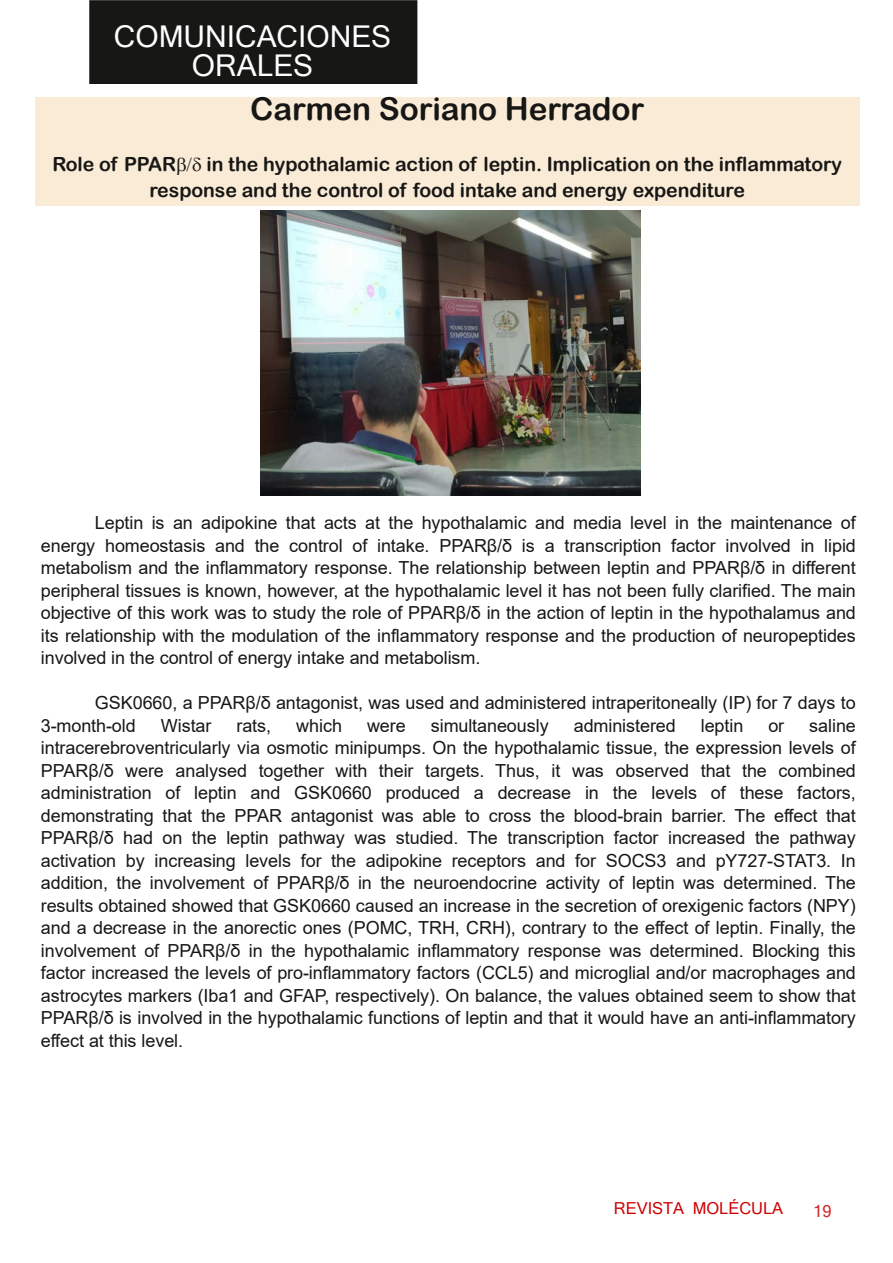
<style>
.page{position:relative;width:893px;height:1263px;background:#fff}
.page>*{position:absolute;margin:0;border:0;box-sizing:border-box;transform-origin:0 0}
.t1{font:31.5px "Arial Rounded MT Bold";letter-spacing:-.005em;color:#171715}
.t2{font:30px/28.8px "Microsoft Sans Serif";color:#fff;text-align:center}
.t3{font:19.5px/25.8px "Arial Rounded MT Bold";color:#171715}
.t4{font:18px/22.5px "Arial";letter-spacing:-.005em;color:#171715;text-align:justify}
.t5{font:16.5px "Microsoft Sans Serif";color:#cd0000}
.t6{font:16.5px "Microsoft Sans Serif";color:#cd2626}
</style>
<div class="page">
<div style="left:90px;top:1px;width:327px;height:82px;background:#171715"></div>
<div style="left:89px;top:0;width:328px;height:84px;border:2px solid #171715"></div>
<div style="left:35px;top:97px;width:825px;height:109px;background:#faebd7"></div>
<img style="left:260px;top:210px;width:380px;height:285px">
<h2 class="t2" style="left:114px;top:22px;width:279px">COMUNICACIONES<br>ORALES</h2>
<h1 class="t1" style="left:250px;top:90px;width:396px">Carmen Soriano Herrador</h1>
<p class="t3" style="left:52px;top:151px;width:125px">Role of PPAR</p>
<p class="t3" style="left:150px;top:151px;width:694px;text-indent:57px">in the hypothalamic action of leptin. Implication on the inflammatory response and the control of food intake and energy expenditure</p>
<p class="t4" style="left:41px;top:512px;width:816px;text-indent:54px">Leptin is an adipokine that acts at the hypothalamic and media level in the maintenance of energy homeostasis and the control of intake. PPARβ/δ is a transcription factor involved in lipid metabolism and the inflammatory response. The relationship between leptin and PPARβ/δ in different peripheral tissues is known, however, at the hypothalamic level it has not been fully clarified. The main objective of this work was to study the role of PPARβ/δ in the action of leptin in the hypothalamus and its relationship with the modulation of the inflammatory response and the production of neuropeptides involved in the control of energy intake and metabolism.</p>
<p class="t4" style="left:41px;top:692px;width:816px;text-indent:54px">GSK0660, a PPARβ/δ antagonist, was used and administered intraperitoneally (IP) for 7 days to<br>3-month-old</p>
<p class="t4" style="left:41px;top:714px;width:817px;text-indent:768px">saline intracerebroventricularly via osmotic minipumps. On the hypothalamic tissue, the expression levels of PPARβ/δ were analysed together with their targets. Thus, it was observed that the combined administration of leptin and GSK0660 produced a decrease in the levels of these factors, demonstrating that the PPAR antagonist was able to cross the blood-brain barrier. The effect that PPARβ/δ had on the leptin pathway was studied. The transcription factor increased the pathway activation by increasing levels for the adipokine receptors and for SOCS3 and pY727-STAT3. In addition, the involvement of PPARβ/δ in the neuroendocrine activity of leptin was determined. The results obtained showed that GSK0660 caused an increase in the secretion of orexigenic factors (NPY) and a decrease in the anorectic ones (POMC, TRH, CRH), contrary to the effect of leptin. Finally, the involvement of PPARβ/δ in the hypothalamic inflammatory response was determined. Blocking this factor increased the levels of pro-inflammatory factors (CCL5) and microglial and/or macrophages and astrocytes markers (Iba1 and GFAP, respectively). On balance, the values obtained seem to show that PPARβ/δ is involved in the hypothalamic functions of leptin and that it would have an anti-inflammatory effect at this level.</p>
<p class="t4" style="left:161px;top:714px;width:52px">Wistar</p>
<p class="t4" style="left:237px;top:714px;width:36px">rats,</p>
<p class="t4" style="left:296px;top:714px;width:47px">which</p>
<p class="t4" style="left:367px;top:714px;width:40px">were</p>
<p class="t4" style="left:431px;top:714px;width:119px">simultaneously</p>
<p class="t4" style="left:574px;top:714px;width:103px">administered</p>
<p class="t4" style="left:701px;top:714px;width:44px">leptin</p>
<p class="t4" style="left:768px;top:714px;width:17px">or</p>
<p class="t5" style="left:614px;top:1199px;width:171px">REVISTA MOLÉCULA</p>
<p class="t6" style="left:813px;top:1201px;width:20px">19</p>
</div>
